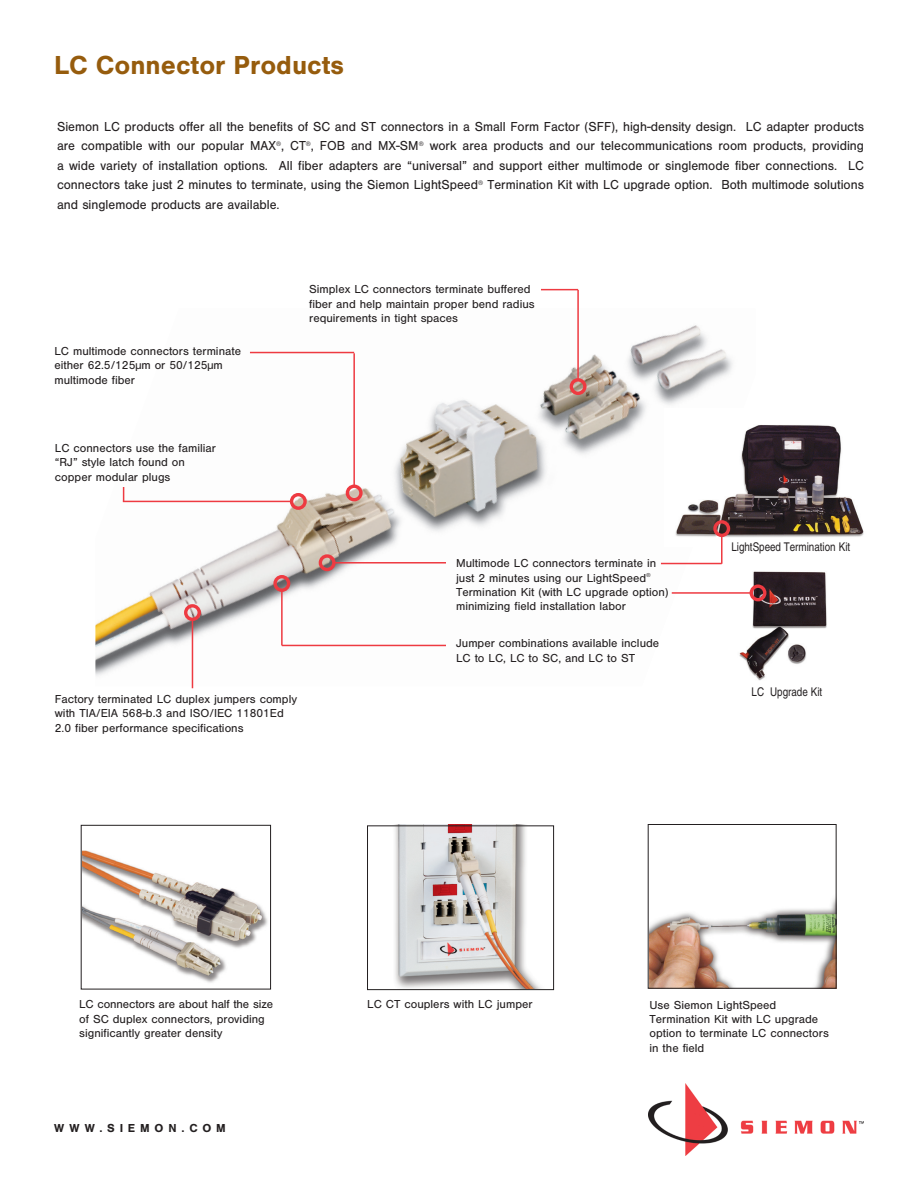
<style>
.page{position:relative;width:918px;height:1188px;background:#fff}
.page>*{position:absolute;margin:0;border:0;box-sizing:border-box;transform-origin:0 0}
.Front_Intro_text{font:700 27px "Nimbus San";color:#965c0d}
.Front_Intro_text-2{font:13.5px/19.5px "Nimbus San";color:#231f20;text-align:justify;scale:.96 1}
.Front_bullet_text{font:12px/14.4px "Nimbus San";color:#231f20}
.Front_photo_descript{font:12px/14.4px "Nimbus San";color:#231f20}
.Front_photo_descrip{font:12px "Nimbus San Con L";color:#231f20}
.t1{font:700 12px "Nimbus San";letter-spacing:.4em;color:#231f20}
</style>
<div class="page">
<img style="left:648px;top:1084px;width:216px;height:72px">
<img style="left:650px;top:900px;width:184px;height:86px">
<div style="left:648px;top:824px;width:188px;height:164px;border:1px solid #231f20"></div>
<img style="left:367px;top:825px;width:185px;height:163px">
<div style="left:367px;top:826px;width:187px;height:164px;border:1px solid #231f20"></div>
<img style="left:82px;top:850px;width:189px;height:140px">
<div style="left:81px;top:825px;width:190px;height:164px;border:1px solid #231f20"></div>
<img style="left:95px;top:325px;width:638px;height:361px">
<hr style="left:192px;top:619px;width:1px;height:69px;background:#ee3a41">
<div style="left:184px;top:604px;width:17px;height:17px;border:3px solid #ee3a41;border-radius:50%"></div>
<hr style="left:577px;top:290px;width:2px;height:90px;background:#ee3a41">
<div style="left:570px;top:378px;width:17px;height:17px;border:3px solid #ee3a41;border-radius:50%"></div>
<hr style="left:334px;top:562px;width:112px;height:2px;background:#ee3a41">
<div style="left:319px;top:554px;width:17px;height:17px;border:3px solid #ee3a41;border-radius:50%"></div>
<svg style="left:123px;top:487px;width:1px;height:14px"></svg>
<hr style="left:123px;top:501px;width:169px;height:1px;background:#ee3a41">
<div style="left:290px;top:493px;width:17px;height:17px;border:3px solid #ee3a41;border-radius:50%"></div>
<hr style="left:281px;top:590px;width:2px;height:55px;background:#ee3a41">
<div style="left:273px;top:575px;width:17px;height:17px;border:3px solid #ee3a41;border-radius:50%"></div>
<hr style="left:541px;top:289px;width:37px;height:1px;background:#ee3a41">
<hr style="left:353px;top:353px;width:2px;height:133px;background:#ee3a41">
<div style="left:346px;top:485px;width:17px;height:16px;border:3px solid #ee3a41;border-radius:50%"></div>
<hr style="left:250px;top:352px;width:104px;height:1px;background:#ee3a41">
<hr style="left:282px;top:645px;width:164px;height:1px;background:#ee3a41">
<img style="left:664px;top:409px;width:200px;height:137px">
<hr style="left:661px;top:563px;width:61px;height:1px;background:#ee3a41">
<img style="left:728px;top:561px;width:99px;height:125px">
<hr style="left:672px;top:592px;width:79px;height:2px;background:#ee3a41">
<div style="left:750px;top:585px;width:16px;height:16px;border:3px solid #ee3a41;border-radius:50%"></div>
<hr style="left:721px;top:535px;width:2px;height:29px;background:#ee3a41">
<div style="left:713px;top:520px;width:17px;height:17px;border:3px solid #ee3a41;border-radius:50%"></div>
<p class="Front_Intro_text" style="left:54px;top:49px;width:292px">LC Connector Products</p>
<p class="Front_Intro_text-2" style="left:57px;top:117px;width:842px">Siemon LC products offer all the benefits of SC and ST connectors in a Small Form Factor (SFF), high-density design. LC adapter products are compatible with our popular MAX<sup>®</sup>, CT<sup>®</sup>, FOB and MX-SM<sup>®</sup> work area products and our telecommunications room products, providing a wide variety of installation options. All fiber adapters are “universal” and support either multimode or singlemode fiber connections. LC connectors take just 2 minutes to terminate, using the Siemon LightSpeed<sup>®</sup> Termination Kit with LC upgrade option. Both multimode solutions and singlemode products are available.</p>
<p class="Front_bullet_text" style="left:54px;top:344px;width:188px">LC multimode connectors terminate either 62.5/125µm or 50/125µm multimode fiber</p>
<p class="Front_bullet_text" style="left:55px;top:441px;width:163px">LC connectors use the familiar “RJ” style latch found on copper modular plugs</p>
<p class="Front_bullet_text" style="left:309px;top:282px;width:227px">Simplex LC connectors terminate buffered fiber and help maintain proper bend radius requirements in tight spaces</p>
<p class="Front_bullet_text" style="left:55px;top:692px;width:244px">Factory terminated LC duplex jumpers comply with TIA/EIA 568-b.3 and ISO/IEC 11801Ed<br>2.0 fiber performance specifications</p>
<p class="Front_bullet_text" style="left:456px;top:556px;width:214px">Multimode LC connectors terminate in just 2 minutes using our LightSpeed<sup>® </sup>Termination Kit (with LC upgrade option) minimizing field installation labor</p>
<p class="Front_bullet_text" style="left:456px;top:636px;width:205px">Jumper combinations available include<br>LC to LC, LC to SC, and LC to ST</p>
<p class="Front_photo_descrip" style="left:731px;top:538px;width:120px">LightSpeed Termination Kit</p>
<p class="Front_photo_descrip" style="left:752px;top:683px;width:72px">LC Upgrade Kit</p>
<p class="Front_photo_descript" style="left:79px;top:997px;width:195px">LC connectors are about half the size of SC duplex connectors, providing significantly greater density</p>
<p class="t1" style="left:54px;top:1122px;width:173px">WWW.SIEMON.COM</p>
<p class="Front_photo_descript" style="left:367px;top:997px;width:167px">LC CT couplers with LC jumper</p>
<p class="Front_photo_descript" style="left:650px;top:998px;width:181px">Use Siemon LightSpeed<br>Termination Kit with LC upgrade option to terminate LC connectors in the field</p>
</div>
